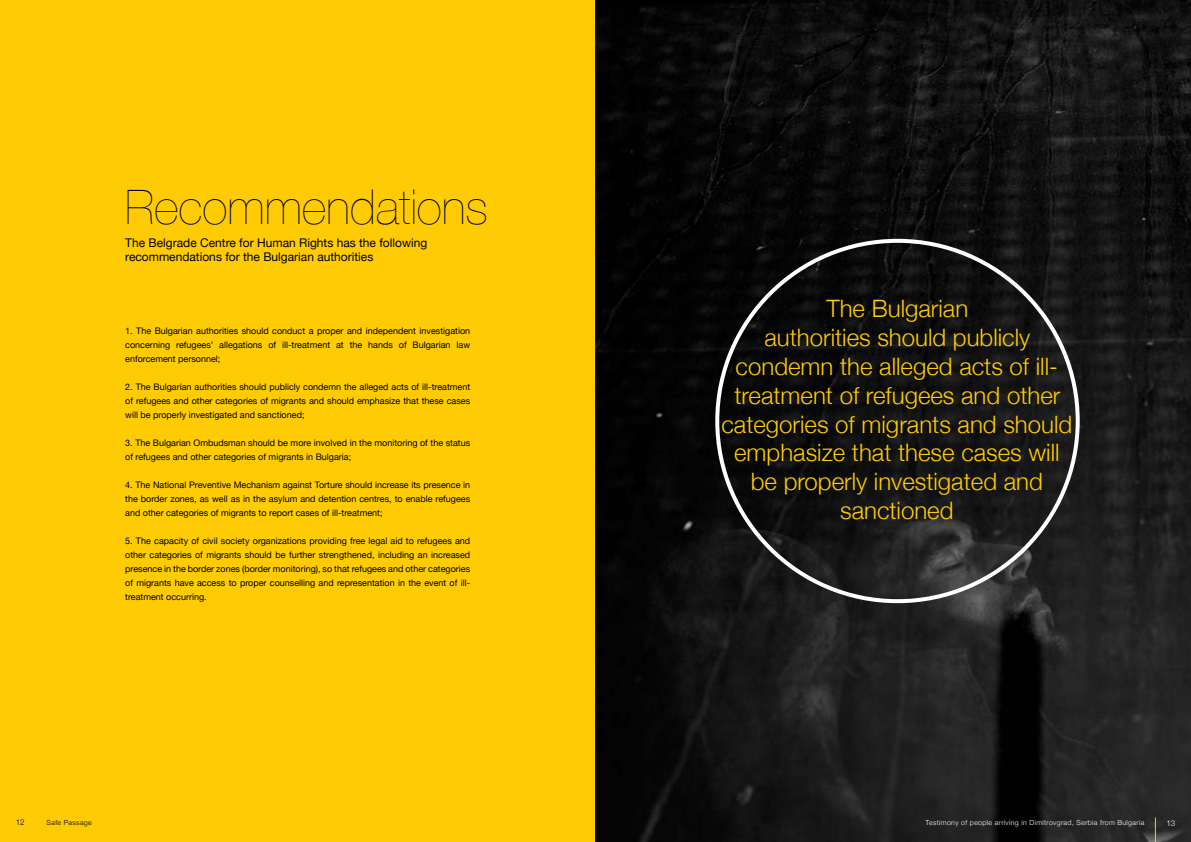
<style>
.page{position:relative;width:1191px;height:842px;background:#fff}
.page>*{position:absolute;margin:0;border:0;box-sizing:border-box;transform-origin:0 0}
.t1{font:200 48px "Helvetica Neue";color:#000}
.t2{font:300 24px/28.8px "Helvetica Neue";color:#ffcb05;text-align:center}
.t3{font:12px/14px "Helvetica Neue";color:#000}
.t4{font:9px/14px "Helvetica Neue";color:#000;text-align:justify}
.t5{font:300 8px "Helvetica Neue";color:#fff}
.t6{font:300 8px "Helvetica Neue";color:#000}
.t7{font:300 7px "Helvetica Neue";letter-spacing:.05em;color:#fff}
.t8{font:300 7px "Helvetica Neue";letter-spacing:.05em;color:#000}
</style>
<div class="page">
<div style="left:0;top:0;width:595px;height:842px;background:#ffcb05"></div>
<img style="left:595px;top:0;width:596px;height:842px">
<svg style="left:1155px;top:817px;width:1px;height:25px"></svg>
<h1 class="t1" style="left:125px;top:169px;width:364px">Recommendations</h1>
<h3 class="t3" style="left:125px;top:237px;width:304px">The Belgrade Centre for Human Rights has the following recommendations for the Bulgarian authorities</h3>
<p class="t4" style="left:125px;top:324px;width:346px">1. The Bulgarian authorities should conduct a proper and independent investigation concerning refugees’ allegations of ill-treatment at the hands of Bulgarian law enforcement personnel;</p>
<p class="t4" style="left:125px;top:380px;width:346px">2. The Bulgarian authorities should publicly condemn the alleged acts of ill-treatment of refugees and other categories of migrants and should emphasize that these cases will be properly investigated and sanctioned;</p>
<p class="t4" style="left:125px;top:436px;width:346px">3. The Bulgarian Ombudsman should be more involved in the monitoring of the status of refugees and other categories of migrants in Bulgaria;</p>
<p class="t4" style="left:125px;top:478px;width:346px">4. The National Preventive Mechanism against Torture should increase its presence in the border zones, as well as in the asylum and detention centres, to enable refugees and other categories of migrants to report cases of ill-treatment;</p>
<p class="t4" style="left:125px;top:534px;width:346px">5. The capacity of civil society organizations providing free legal aid to refugees and other categories of migrants should be further strengthened, including an increased presence in the border zones (border monitoring), so that refugees and other categories of migrants have access to proper counselling and representation in the event of ill&shy;treatment occurring.</p>
<p class="t6" style="left:16px;top:816px;width:10px">12</p>
<p class="t8" style="left:47px;top:817px;width:47px">Safe Passage</p>
<h2 class="t2" style="left:721px;top:293px;width:352px">The Bulgarian<br>authorities should publicly condemn the alleged acts of ill&shy;treatment of refugees and other categories of migrants and should emphasize that these cases will be properly investigated and sanctioned</h2>
<p class="t7" style="left:925px;top:817px;width:220px">Testimony of people arriving in Dimitrovgrad, Serbia from Bulgaria</p>
<p class="t5" style="left:1166px;top:817px;width:10px">13</p>
</div>
